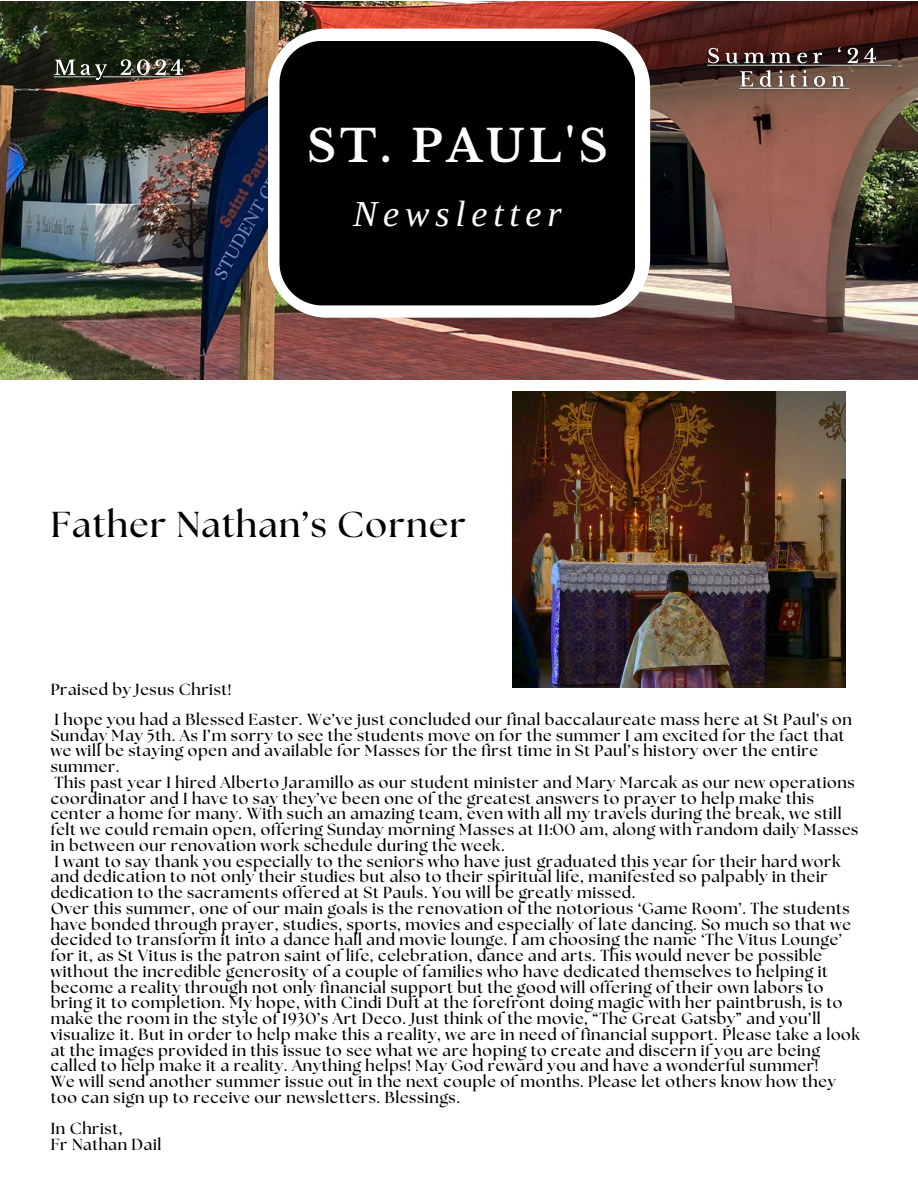
<style>
.page{position:relative;width:918px;height:1188px;background:#fff}
.page>*{position:absolute;margin:0;border:0;box-sizing:border-box;transform-origin:0 0}
.t1{font:700 43.8px "Libre Baskerville";letter-spacing:.09em;color:#fff}
.t2{font:italic 36.6px "Libra Serif Modern";letter-spacing:.16em;color:#fff}
.t3{font:700 36px "The Seasons";letter-spacing:.04em;color:#000}
.t4{font:700 16.05px/15.8px "The Seasons";letter-spacing:.04em;color:#000}
</style>
<div class="page">
<img style="left:0;top:2px;width:918px;height:378px">
<div style="left:268px;top:29px;width:382px;height:289px;background:#fff;border-radius:60px"></div>
<div style="left:280px;top:41px;width:355px;height:264px;background:#000"></div>
<img style="left:513px;top:392px;width:333px;height:296px">
<img style="left:49px;top:53px;width:141px;height:34px">
<img style="left:702px;top:41px;width:190px;height:55px">
<p class="t1" style="left:307px;top:119px;width:302px">ST. PAUL'S</p>
<h3 class="t2" style="left:353px;top:194px;width:210px">Newsletter</h3>
<p class="t3" style="left:51px;top:508px;width:417px">Father Nathan’s Corner</p>
<h2 class="t4" style="left:51px;top:682px;width:182px">Praised by Jesus Christ!</h2>
<p class="t4" style="left:51px;top:712px;width:803px">I hope you had a Blessed Easter. We’ve just concluded our final baccalaureate mass here at St Paul’s on Sunday May 5th. As I’m sorry to see the students move on for the summer I am excited for the fact that we will be staying open and available for Masses for the first time in St Paul’s history over the entire summer.</p>
<p class="t4" style="left:51px;top:775px;width:809px">This past year I hired Alberto Jaramillo as our student minister and Mary Marcak as our new operations coordinator and I have to say they’ve been one of the greatest answers to prayer to help make this center a home for many. With such an amazing team, even with all my travels during the break, we still felt we could remain open, offering Sunday morning Masses at 11:00 am, along with random daily Masses in between our renovation work schedule during the week.</p>
<p class="t4" style="left:51px;top:854px;width:792px">I want to say thank you especially to the seniors who have just graduated this year for their hard work and dedication to not only their studies but also to their spiritual life, manifested so palpably in their dedication to the sacraments offered at St Pauls. You will be greatly missed.</p>
<p class="t4" style="left:51px;top:901px;width:811px">Over this summer, one of our main goals is the renovation of the notorious ‘Game Room’. The students have bonded through prayer, studies, sports, movies and especially of late dancing. So much so that we decided to transform it into a dance hall and movie lounge. I am choosing the name ‘The Vitus Lounge’ for it, as St Vitus is the patron saint of life, celebration, dance and arts. This would never be possible without the incredible generosity of a couple of families who have dedicated themselves to helping it become a reality through not only financial support but the good will offering of their own labors to bring it to completion. My hope, with Cindi Duft at the forefront doing magic with her paintbrush, is to make the room in the style of 1930’s Art Deco. Just think of the movie, “The Great Gatsby” and you’ll visualize it. But in order to help make this a reality, we are in need of financial support. Please take a look at the images provided in this issue to see what we are hoping to create and discern if you are being called to help make it a reality. Anything helps! May God reward you and have a wonderful summer!</p>
<p class="t4" style="left:51px;top:1075px;width:787px">We will send another summer issue out in the next couple of months. Please let others know how they too can sign up to receive our newsletters. Blessings.</p>
<p class="t4" style="left:51px;top:1122px;width:73px">In Christ,</p>
<p class="t4" style="left:51px;top:1138px;width:112px">Fr Nathan Dail</p>
</div>
